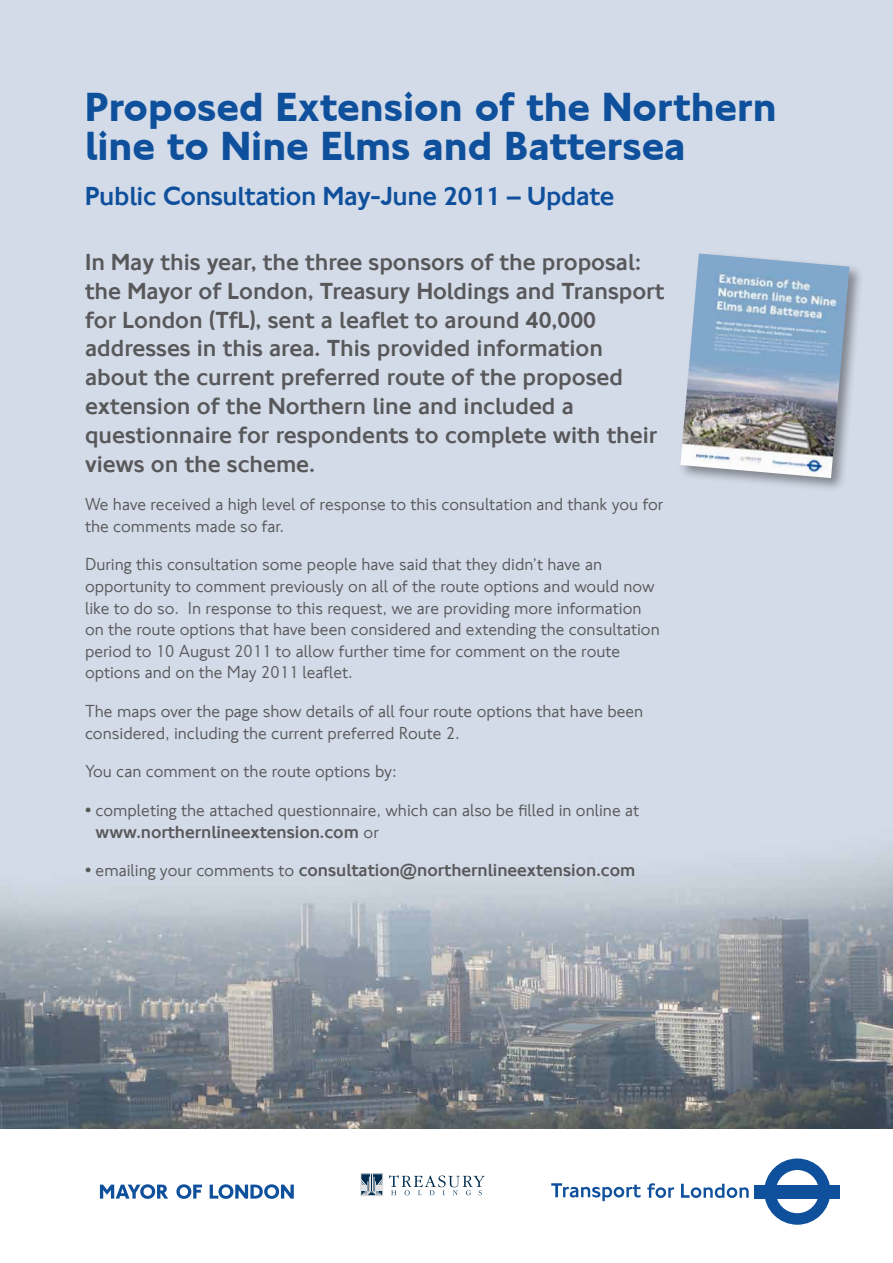
<style>
.page{position:relative;width:893px;height:1263px;background:#fff}
.page>*{position:absolute;margin:0;border:0;box-sizing:border-box;transform-origin:0 0}
.t1{font:700 42px/39px "NJTFL";color:#0f509c}
.t2{font:500 27px "NJTFL";letter-spacing:-.01em;color:#0f509c}
.t3{font:500 24px/28.8px "NJTFL";color:#58585a}
.t4{font:18px/21.6px "NJTFL";color:#58585a}
.t5{font:500 18px "NJTFL";color:#58585a}
.s1{font-weight:500}
.s2{font-weight:400}
</style>
<div class="page">
<img style="left:0;top:0;width:893px;height:1129px">
<svg style="left:551px;top:1183px;width:90px;height:18px"></svg>
<svg style="left:647px;top:1183px;width:27px;height:15px"></svg>
<svg style="left:681px;top:1184px;width:68px;height:14px"></svg>
<svg style="left:764px;top:1158px;width:66px;height:67px"></svg>
<div style="left:755px;top:1185px;width:85px;height:13px;background:#0f509c"></div>
<svg style="left:100px;top:1184px;width:68px;height:15px"></svg>
<svg style="left:176px;top:1184px;width:26px;height:15px"></svg>
<svg style="left:210px;top:1184px;width:84px;height:15px"></svg>
<div style="left:677px;top:250px;width:186px;height:242px;background:#000;opacity:.4"></div>
<img style="left:680px;top:253px;width:169px;height:225px">
<svg style="left:389px;top:1175px;width:96px;height:20px"></svg>
<svg style="left:360px;top:1173px;width:23px;height:23px"></svg>
<h1 class="t1" style="left:85px;top:87px;width:693px">Proposed Extension of the Northern line to Nine Elms and Battersea</h1>
<h2 class="t2" style="left:85px;top:180px;width:531px">Public Consultation May-June 2011 – Update</h2>
<p class="t3" style="left:85px;top:248px;width:581px">In May this year, the three sponsors of the proposal: the Mayor of London, Treasury Holdings and Transport for London (TfL), sent a leaflet to around 40,000 addresses in this area. This provided information about the current preferred route of the proposed extension of the Northern line and included a questionnaire for respondents to complete with their views on the scheme.</p>
<p class="t4" style="left:85px;top:493px;width:580px">We have received a high level of response to this consultation and thank you for the comments made so far.</p>
<p class="t4" style="left:85px;top:554px;width:576px">During this consultation some people have said that they didn’t have an opportunity to comment previously on all of the route options and would now like to do so. In response to this request, we are providing more information on the route options that have been considered and extending the consultation period to 10 August 2011 to allow further time for comment on the route options and on the May 2011 leaflet.</p>
<p class="t4" style="left:85px;top:700px;width:560px">The maps over the page show details of all four route options that have been considered, including the current preferred Route 2.</p>
<p class="t4" style="left:85px;top:760px;width:313px">You can comment on the route options by:</p>
<p class="t4" style="left:96px;top:799px;width:545px;text-indent:-11px">• completing the attached questionnaire, which can also be filled in online at <span class="s1">www.northernlineextension.com</span> or</p>
<p class="t5" style="left:85px;top:860px;width:552px"><span class="s2">• emailing your comments to</span> consultation@northernlineextension.com</p>
</div>
